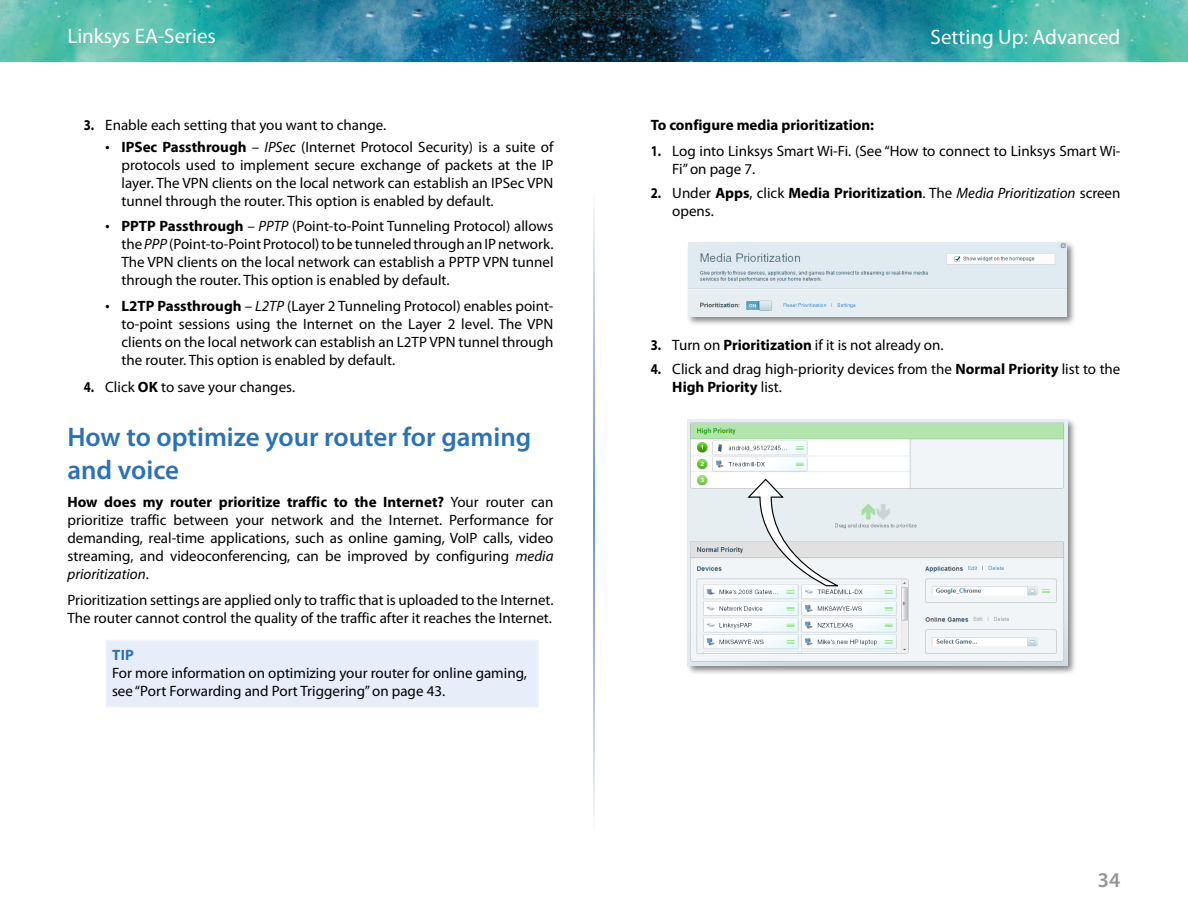
<style>
.page{position:relative;width:1188px;height:918px;background:#fff}
.page>*{position:absolute;margin:0;border:0;box-sizing:border-box;transform-origin:0 0}
.t1{font:600 27px/32.4px "Myriad Pro";color:#2972b9}
.t2{font:21px "Myriad Pro";color:#fff}
.t3{font:600 21px "Myriad Pro";color:#939598}
.Note_Body{font:15px/18px "Myriad Pro";color:#000}
.Note_Body-2{font:700 15px "Myriad Pro";color:#000}
.Note_Head{font:700 15px "Myriad Pro";color:#2972b9}
.s1{font-weight:700}
.s2{font-family:"Times New Roman";font-size:13.5px}
.s3{font-style:italic}
</style>
<div class="page">
<img style="left:0;top:0;width:1188px;height:62px">
<div style="left:106px;top:640px;width:432px;height:67px;background:#e8eef9"></div>
<hr style="left:105px;top:640px;width:434px;height:1px;background:#f1f5fb">
<hr style="left:105px;top:641px;width:2px;height:65px;background:#f1f5fb">
<hr style="left:537px;top:641px;width:2px;height:65px;background:#f1f5fb">
<hr style="left:105px;top:706px;width:434px;height:2px;background:#f1f5fb">
<div style="left:686px;top:241px;width:391px;height:85px;background:#000;opacity:.5"></div>
<img style="left:688px;top:243px;width:379px;height:73px">
<div style="left:685px;top:417px;width:392px;height:259px;background:#000;opacity:.5"></div>
<img style="left:688px;top:419px;width:379px;height:247px">
<svg style="left:746px;top:478px;width:93px;height:109px"></svg>
<h2 class="t2" style="left:68px;top:23px;width:150px">Linksys EA-Series</h2>
<h2 class="t2" style="left:931px;top:24px;width:191px">Setting Up: Advanced</h2>
<p class="Note_Body" style="left:84px;top:116px;width:304px"><span class="s1">3.</span> Enable each setting that you want to change.</p>
<p class="Note_Body" style="left:122px;top:138px;width:434px;text-align:justify;text-indent:-16px"><span class="s2">•</span> <span class="s1">IPSec Passthrough</span> – <span class="s3">IPSec</span> (Internet Protocol Security) is a suite of protocols used to implement secure exchange of packets at the IP layer. The VPN clients on the local network can establish an IPSec VPN tunnel through the router. This option is enabled by default.</p>
<p class="Note_Body" style="left:122px;top:217px;width:434px;text-align:justify;text-indent:-16px"><span class="s2">•</span> <span class="s1">PPTP Passthrough</span> – <span class="s3">PPTP</span> (Point-to-Point Tunneling Protocol) allows the <span class="s3">PPP</span> (Point-to-Point Protocol) to be tunneled through an IP network.<br>The VPN clients on the local network can establish a PPTP VPN tunnel through the router. This option is enabled by default.</p>
<p class="Note_Body" style="left:122px;top:297px;width:434px;text-align:justify;text-indent:-16px"><span class="s2">•</span> <span class="s1">L2TP Passthrough</span> – <span class="s3">L2TP</span> (Layer 2 Tunneling Protocol) enables point&shy;to-point sessions using the Internet on the Layer 2 level. The VPN clients on the local network can establish an L2TP VPN tunnel through the router. This option is enabled by default.</p>
<p class="Note_Body" style="left:84px;top:378px;width:213px"><span class="s1">4.</span> Click <span class="s1">OK</span> to save your changes.</p>
<p class="t1" style="left:68px;top:420px;width:465px">How to optimize your router for gaming and voice</p>
<p class="Note_Body" style="left:68px;top:493px;width:488px;text-align:justify"><span class="s1">How does my router prioritize traffic to the Internet?</span> Your router can prioritize traffic between your network and the Internet. Performance for demanding, real-time applications, such as online gaming, VoIP calls, video streaming, and videoconferencing, can be improved by configuring <span class="s3">media prioritization</span>.</p>
<p class="Note_Body" style="left:68px;top:591px;width:488px">Prioritization settings are applied only to traffic that is uploaded to the Internet.<br>The router cannot control the quality of the traffic after it reaches the Internet.</p>
<p class="Note_Head" style="left:112px;top:645px;width:23px">TIP</p>
<p class="Note_Body" style="left:112px;top:664px;width:416px">For more information on optimizing your router for online gaming, see “Port Forwarding and Port Triggering” on page 43.</p>
<p class="Note_Body-2" style="left:651px;top:115px;width:225px">To configure media prioritization:</p>
<p class="Note_Body" style="left:672px;top:142px;width:450px;text-indent:-22px"><span class="s1">1.</span> Log into Linksys Smart Wi-Fi. (See “How to connect to Linksys Smart Wi-<br>Fi” on page 7.</p>
<p class="Note_Body" style="left:672px;top:183px;width:450px;text-indent:-22px"><span class="s1">2.</span> Under <span class="s1">Apps</span>, click <span class="s1">Media Prioritization</span>. The <span class="s3">Media Prioritization</span> screen opens.</p>
<p class="Note_Body" style="left:651px;top:336px;width:294px"><span class="s1">3.</span> Turn on <span class="s1">Prioritization</span> if it is not already on.</p>
<p class="Note_Body" style="left:672px;top:360px;width:450px;text-indent:-22px"><span class="s1">4.</span> Click and drag high-priority devices from the <span class="s1">Normal Priority</span> list to the<br><span class="s1">High Priority</span> list.</p>
<h2 class="t3" style="left:1098px;top:867px;width:24px">34</h2>
</div>
